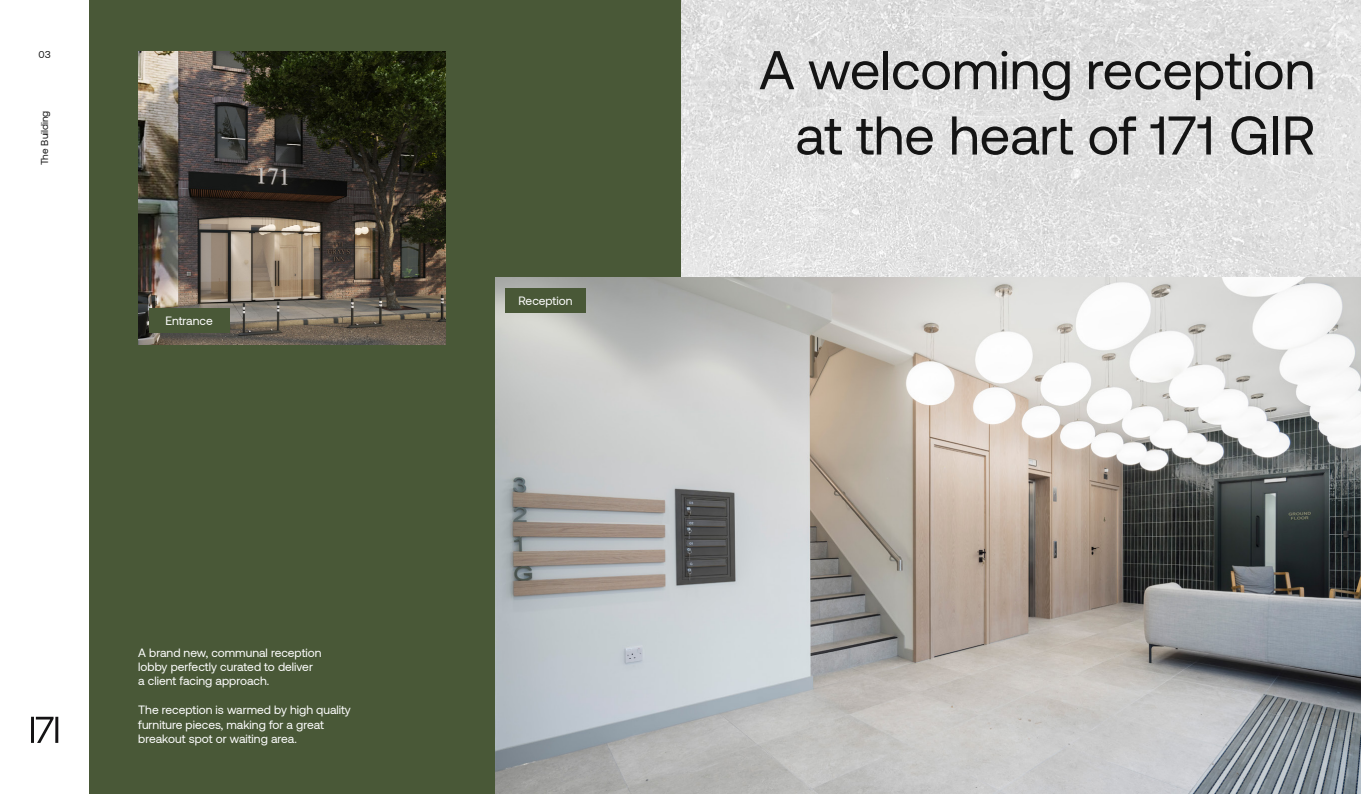
<style>
.page{position:relative;width:1361px;height:794px;background:#fff}
.page>*{position:absolute;margin:0;border:0;box-sizing:border-box;transform-origin:0 0}
.t1{font:54.4px/65.3px "Aeonik";color:#141414;text-align:right}
.t2{font:12px/14.4px "Aeonik";color:#fff}
.t3{font:10px "Aeonik";color:#141414}
</style>
<div class="page">
<img style="left:680px;top:0;width:681px;height:278px">
<div style="left:89px;top:0;width:591px;height:794px;background:#495837"></div>
<img style="left:495px;top:278px;width:866px;height:516px">
<img style="left:138px;top:51px;width:307px;height:293px">
<div style="left:149px;top:308px;width:80px;height:25px;background:#495837"></div>
<div style="left:505px;top:288px;width:81px;height:25px;background:#495837"></div>
<hr style="left:31px;top:717px;width:3px;height:26px;background:#141314">
<hr style="left:55px;top:717px;width:3px;height:26px;background:#141314">
<svg style="left:36px;top:717px;width:18px;height:26px"></svg>
<p class="t3" style="left:39px;top:49px;width:14px">03</p>
<p class="t3" style="left:39px;top:165px;width:56px;rotate:-90deg">The Building</p>
<p class="t2" style="left:165px;top:313px;width:49px">Entrance</p>
<p class="t2" style="left:138px;top:645px;width:185px">A brand new, communal reception lobby perfectly curated to deliver a client facing approach.</p>
<p class="t2" style="left:138px;top:703px;width:214px">The reception is warmed by high quality furniture pieces, making for a great breakout spot or waiting area.</p>
<p class="t2" style="left:518px;top:293px;width:55px">Reception</p>
<h1 class="t1" style="left:759px;top:38px;width:558px">A welcoming reception at the heart of 171 GIR</h1>
</div>
